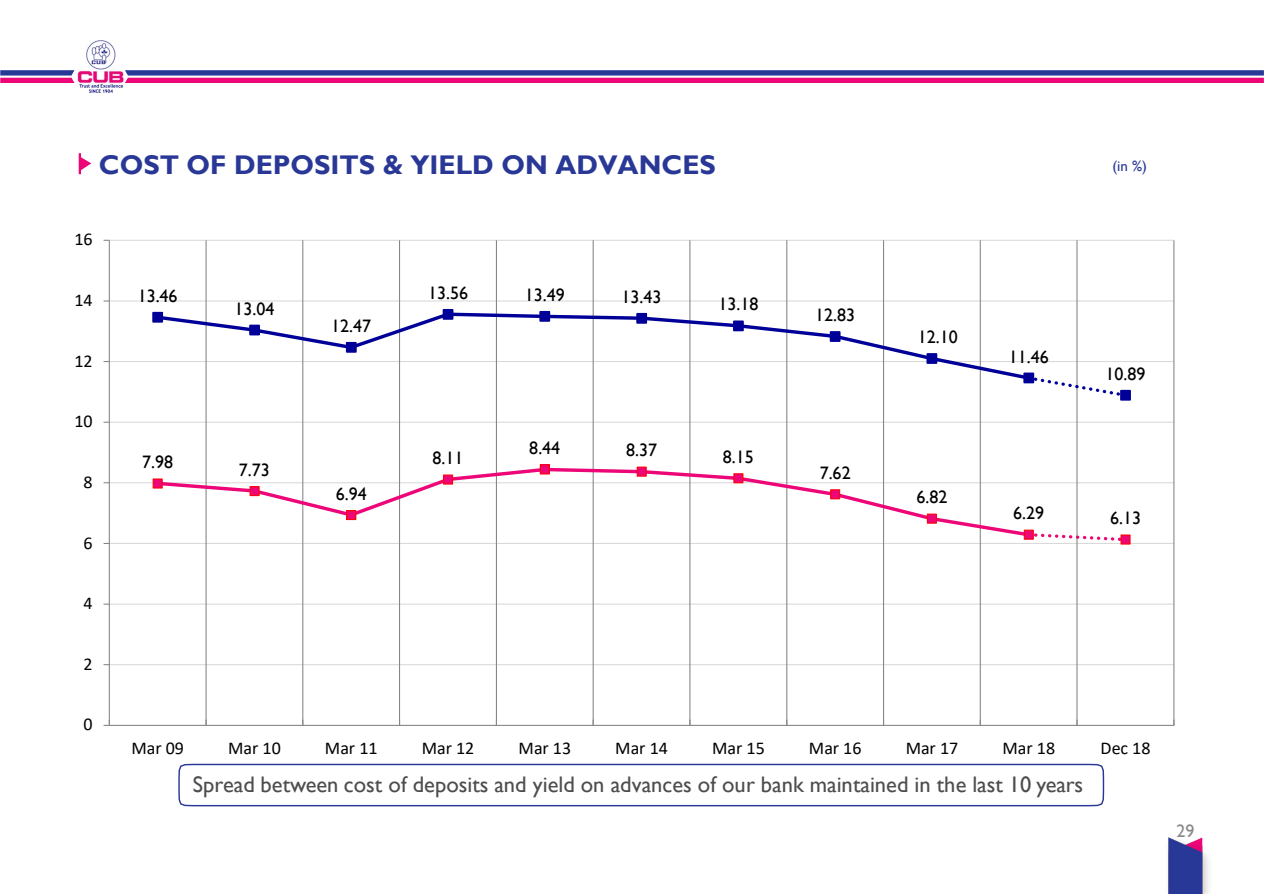
<style>
.page{position:relative;width:1264px;height:894px;background:#fff}
.page>*{position:absolute;margin:0;border:0;box-sizing:border-box;transform-origin:0 0}
.t1{font:700 27px "Gill Sans";color:#293896}
.t2{font:22.5px "Gill Sans";color:#4d4d4f}
.t3{font:18px "Gill Sans";color:#000}
.t4{font:18px "Calibri";letter-spacing:.005em;color:#000}
.t5{font:18px "Gill Sans";color:#898989}
.t6{font:15px "Gill Sans";color:#293896}
</style>
<div class="page">
<hr style="left:79px;top:153px;width:2px;height:21px;background:#ed0677">
<svg style="left:81px;top:156px;width:10px;height:15px"></svg>
<svg style="left:178px;top:763px;width:926px;height:44px"></svg>
<img style="left:0;top:71px;width:1263px;height:12px">
<img style="left:77px;top:40px;width:46px;height:53px">
<img style="left:1168px;top:837px;width:41px;height:56px">
<hr style="left:109px;top:664px;width:1064px;height:1px;background:#d9d9d9">
<hr style="left:109px;top:603px;width:1064px;height:1px;background:#d9d9d9">
<hr style="left:109px;top:543px;width:1064px;height:1px;background:#d9d9d9">
<hr style="left:109px;top:482px;width:1064px;height:1px;background:#d9d9d9">
<hr style="left:109px;top:421px;width:1064px;height:1px;background:#d9d9d9">
<hr style="left:109px;top:361px;width:1064px;height:1px;background:#d9d9d9">
<hr style="left:109px;top:300px;width:1064px;height:1px;background:#d9d9d9">
<hr style="left:109px;top:240px;width:1064px;height:1px;background:#d9d9d9">
<hr style="left:205px;top:240px;width:1px;height:485px;background:#868686">
<hr style="left:302px;top:240px;width:1px;height:485px;background:#868686">
<hr style="left:399px;top:240px;width:1px;height:485px;background:#868686">
<hr style="left:496px;top:240px;width:1px;height:485px;background:#868686">
<hr style="left:592px;top:240px;width:1px;height:485px;background:#868686">
<hr style="left:689px;top:240px;width:1px;height:485px;background:#868686">
<hr style="left:786px;top:240px;width:1px;height:485px;background:#868686">
<hr style="left:882px;top:240px;width:1px;height:485px;background:#868686">
<hr style="left:979px;top:240px;width:1px;height:485px;background:#868686">
<hr style="left:1076px;top:240px;width:1px;height:485px;background:#868686">
<hr style="left:1173px;top:240px;width:1px;height:485px;background:#868686">
<hr style="left:109px;top:240px;width:1px;height:485px;background:#868686">
<hr style="left:109px;top:724px;width:1064px;height:1px;background:#868686">
<svg style="left:1024px;top:374px;width:105px;height:25px"></svg>
<svg style="left:154px;top:311px;width:869px;height:71px"></svg>
<div style="left:153px;top:313px;width:9px;height:9px;background:#009"></div>
<div style="left:152px;top:312px;width:11px;height:10px;border:2px solid #009"></div>
<div style="left:249px;top:324px;width:11px;height:11px;background:#009;border:2px solid #009"></div>
<div style="left:347px;top:343px;width:9px;height:9px;background:#009"></div>
<div style="left:346px;top:342px;width:10px;height:10px;border:2px solid #009"></div>
<div style="left:442px;top:309px;width:11px;height:11px;background:#009;border:2px solid #009"></div>
<div style="left:540px;top:312px;width:9px;height:9px;background:#009"></div>
<div style="left:539px;top:311px;width:11px;height:11px;border:2px solid #009"></div>
<div style="left:637px;top:314px;width:9px;height:9px;background:#009"></div>
<div style="left:636px;top:313px;width:11px;height:11px;border:2px solid #009"></div>
<div style="left:732px;top:320px;width:11px;height:11px;background:#009;border:2px solid #009"></div>
<div style="left:829px;top:331px;width:11px;height:11px;background:#009;border:2px solid #009"></div>
<div style="left:926px;top:353px;width:11px;height:11px;background:#009;border:2px solid #009"></div>
<div style="left:1023px;top:372px;width:10px;height:11px;background:#009;border:2px solid #009"></div>
<div style="left:1119px;top:390px;width:11px;height:10px;background:#009;border:2px solid #009"></div>
<svg style="left:1024px;top:531px;width:96px;height:12px"></svg>
<svg style="left:154px;top:466px;width:878px;height:72px"></svg>
<div style="left:153px;top:478px;width:10px;height:10px;background:#ed0677;border:1px solid #f00"></div>
<div style="left:249px;top:486px;width:10px;height:10px;background:#ed0677;border:1px solid #f00"></div>
<div style="left:347px;top:510px;width:9px;height:9px;background:#ed0677"></div>
<div style="left:346px;top:510px;width:10px;height:10px;border:1px solid #f00"></div>
<div style="left:443px;top:474px;width:10px;height:10px;background:#ed0677;border:1px solid #f00"></div>
<div style="left:540px;top:465px;width:9px;height:9px;background:#ed0677"></div>
<div style="left:539px;top:464px;width:10px;height:10px;border:1px solid #f00"></div>
<div style="left:636px;top:466px;width:10px;height:10px;background:#ed0677;border:1px solid #f00"></div>
<div style="left:733px;top:473px;width:10px;height:10px;background:#ed0677;border:1px solid #f00"></div>
<div style="left:829px;top:489px;width:11px;height:10px;background:#ed0677;border:1px solid #f00"></div>
<div style="left:926px;top:513px;width:10px;height:10px;background:#ed0677;border:1px solid #f00"></div>
<div style="left:1023px;top:529px;width:10px;height:10px;background:#ed0677;border:1px solid #f00"></div>
<div style="left:1120px;top:534px;width:10px;height:10px;background:#ed0677;border:1px solid #f00"></div>
<h2 class="t1" style="left:99px;top:148px;width:618px">COST OF DEPOSITS &amp; YIELD ON ADVANCES</h2>
<p class="t4" style="left:74px;top:227px;width:20px">16</p>
<p class="t4" style="left:74px;top:287px;width:20px">14</p>
<p class="t4" style="left:74px;top:348px;width:20px">12</p>
<p class="t4" style="left:74px;top:409px;width:20px">10</p>
<p class="t4" style="left:83px;top:469px;width:11px">8</p>
<p class="t4" style="left:83px;top:530px;width:11px">6</p>
<p class="t4" style="left:83px;top:590px;width:11px">4</p>
<p class="t4" style="left:83px;top:651px;width:11px">2</p>
<p class="t4" style="left:83px;top:711px;width:11px">0</p>
<p class="t3" style="left:138px;top:285px;width:41px">13.46</p>
<p class="t3" style="left:142px;top:451px;width:32px">7.98</p>
<p class="t3" style="left:234px;top:298px;width:41px">13.04</p>
<p class="t3" style="left:239px;top:459px;width:32px">7.73</p>
<p class="t3" style="left:331px;top:315px;width:41px">12.47</p>
<p class="t3" style="left:336px;top:483px;width:32px">6.94</p>
<p class="t3" style="left:428px;top:282px;width:41px">13.56</p>
<p class="t3" style="left:524px;top:284px;width:41px">13.49</p>
<p class="t3" style="left:621px;top:286px;width:41px">13.43</p>
<p class="t3" style="left:432px;top:447px;width:32px">8.11</p>
<p class="t3" style="left:529px;top:437px;width:32px">8.44</p>
<p class="t3" style="left:626px;top:439px;width:32px">8.37</p>
<p class="t3" style="left:718px;top:294px;width:41px">13.18</p>
<p class="t3" style="left:722px;top:446px;width:32px">8.15</p>
<p class="t3" style="left:815px;top:304px;width:41px">12.83</p>
<p class="t3" style="left:819px;top:462px;width:32px">7.62</p>
<p class="t6" style="left:1112px;top:157px;width:36px">(in %)</p>
<p class="t3" style="left:917px;top:326px;width:41px">12.10</p>
<p class="t3" style="left:916px;top:486px;width:32px">6.82</p>
<p class="t3" style="left:1008px;top:346px;width:41px">11.46</p>
<p class="t3" style="left:1105px;top:363px;width:41px">10.89</p>
<p class="t3" style="left:1013px;top:502px;width:32px">6.29</p>
<p class="t3" style="left:1109px;top:507px;width:32px">6.13</p>
<p class="t4" style="left:131px;top:735px;width:54px">Mar 09</p>
<p class="t4" style="left:228px;top:735px;width:54px">Mar 10</p>
<p class="t4" style="left:325px;top:735px;width:54px">Mar 11</p>
<p class="t4" style="left:421px;top:735px;width:54px">Mar 12</p>
<p class="t4" style="left:518px;top:735px;width:54px">Mar 13</p>
<p class="t4" style="left:615px;top:735px;width:54px">Mar 14</p>
<p class="t4" style="left:712px;top:735px;width:54px">Mar 15</p>
<p class="t4" style="left:808px;top:735px;width:54px">Mar 16</p>
<p class="t4" style="left:905px;top:735px;width:54px">Mar 17</p>
<p class="t4" style="left:1002px;top:735px;width:54px">Mar 18</p>
<p class="t4" style="left:1100px;top:735px;width:51px">Dec 18</p>
<p class="t2" style="left:193px;top:771px;width:891px">Spread between cost of deposits and yield on advances of our bank maintained in the last 10 years</p>
<p class="t5" style="left:1176px;top:819px;width:19px">29</p>
</div>
